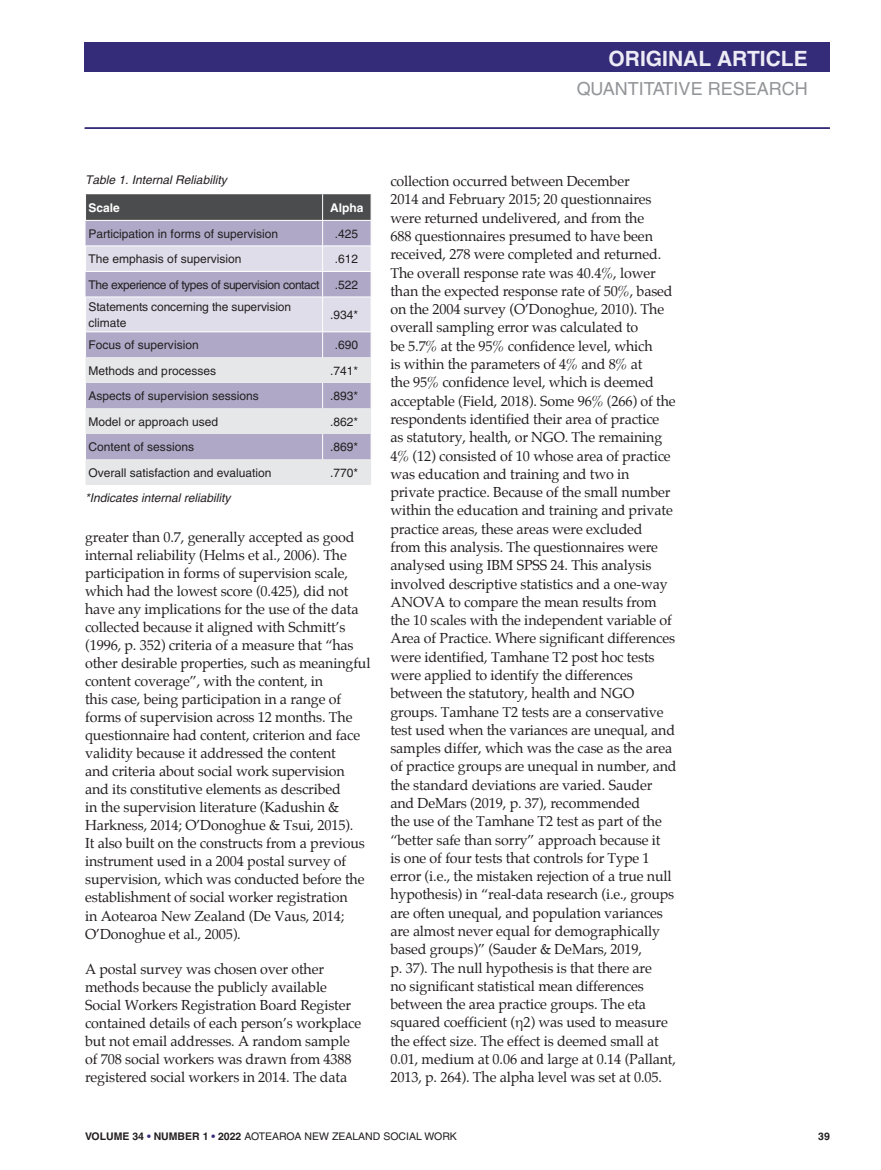
<style>
.page{position:relative;width:881px;height:1170px;background:#fff}
.page>*{position:absolute;margin:0;border:0;box-sizing:border-box;transform-origin:0 0}
.t1{font:700 21px "Helvetica";color:#edebf5}
.t2{font:18px "Helvetica";color:#939598}
.t3{font:14.25px/18.3px "Palatino";letter-spacing:-.01em;color:#231f20}
.t4{font:12px/16.5px "Helvetica";color:#231f20}
.t5{font:italic 12px "Helvetica";color:#231f20}
.t6{font:12px "Helvetica";letter-spacing:-.03em;color:#231f20}
.t7{font:700 12px "Helvetica";color:#fff}
.t8{font:10.5px "Helvetica";color:#231f20}
.t9{font:700 10.5px "Helvetica";color:#231f20}
.s1{font-weight:700}
.s2{font-weight:700;color:#352c79}
</style>
<div class="page">
<div style="left:85px;top:43px;width:744px;height:29px;background:#352c79"></div>
<hr style="left:85px;top:127px;width:744px;height:2px;background:#352c79">
<svg style="left:85px;top:194px;width:286px;height:291px;background:#c0bdcd"></svg>
<h1 class="t1" style="left:608px;top:50px;width:201px">ORIGINAL ARTICLE</h1>
<p class="t2" style="left:576px;top:82px;width:232px">QUANTITATIVE RESEARCH</p>
<p class="t5" style="left:85px;top:175px;width:143px">Table 1. Internal Reliability</p>
<p class="t7" style="left:88px;top:203px;width:33px">Scale</p>
<p class="t7" style="left:330px;top:203px;width:35px">Alpha</p>
<p class="t4" style="left:88px;top:226px;width:191px">Participation in forms of supervision</p>
<p class="t4" style="left:335px;top:226px;width:25px">.425</p>
<p class="t4" style="left:88px;top:252px;width:154px">The emphasis of supervision</p>
<p class="t4" style="left:335px;top:252px;width:25px">.612</p>
<p class="t6" style="left:88px;top:280px;width:232px">The experience of types of supervision contact</p>
<p class="t4" style="left:335px;top:277px;width:25px">.522</p>
<p class="t4" style="left:88px;top:299px;width:204px">Statements concerning the supervision climate</p>
<p class="t4" style="left:330px;top:308px;width:30px">.934*</p>
<p class="t4" style="left:88px;top:338px;width:112px">Focus of supervision</p>
<p class="t4" style="left:335px;top:338px;width:25px">.690</p>
<p class="t4" style="left:88px;top:363px;width:129px">Methods and processes</p>
<p class="t4" style="left:330px;top:363px;width:30px">.741*</p>
<p class="t4" style="left:88px;top:389px;width:172px">Aspects of supervision sessions</p>
<p class="t4" style="left:330px;top:389px;width:30px">.893*</p>
<p class="t4" style="left:88px;top:414px;width:131px">Model or approach used</p>
<p class="t4" style="left:330px;top:414px;width:30px">.862*</p>
<p class="t4" style="left:88px;top:440px;width:107px">Content of sessions</p>
<p class="t4" style="left:330px;top:440px;width:30px">.869*</p>
<p class="t4" style="left:88px;top:465px;width:184px">Overall satisfaction and evaluation</p>
<p class="t4" style="left:330px;top:465px;width:30px">.770*</p>
<p class="t5" style="left:85px;top:493px;width:147px">*Indicates internal reliability</p>
<p class="t3" style="left:85px;top:529px;width:287px">greater than 0.7, generally accepted as good internal reliability (Helms et al., 2006). The participation in forms of supervision scale, which had the lowest score (0.425), did not have any implications for the use of the data collected because it aligned with Schmitt’s (1996, p. 352) criteria of a measure that “has other desirable properties, such as meaningful content coverage”, with the content, in<br>this case, being participation in a range of forms of supervision across 12 months. The questionnaire had content, criterion and face validity because it addressed the content<br>and criteria about social work supervision and its constitutive elements as described<br>in the supervision literature (Kadushin &amp; Harkness, 2014; O’Donoghue &amp; Tsui, 2015).<br>It also built on the constructs from a previous instrument used in a 2004 postal survey of supervision, which was conducted before the establishment of social worker registration<br>in Aotearoa New Zealand (De Vaus, 2014; O’Donoghue et al., 2005).</p>
<p class="t3" style="left:85px;top:960px;width:277px">A postal survey was chosen over other methods because the publicly available Social Workers Registration Board Register contained details of each person’s workplace but not email addresses. A random sample of 708 social workers was drawn from 4388 registered social workers in 2014. The data</p>
<p class="t3" style="left:390px;top:173px;width:288px">collection occurred between December<br>2014 and February 2015; 20 questionnaires were returned undelivered, and from the<br>688 questionnaires presumed to have been received, 278 were completed and returned.<br>The overall response rate was 40.4%, lower than the expected response rate of 50%, based on the 2004 survey (O’Donoghue, 2010). The overall sampling error was calculated to<br>be 5.7% at the 95% confidence level, which<br>is within the parameters of 4% and 8% at<br>the 95% confidence level, which is deemed acceptable (Field, 2018). Some 96% (266) of the respondents identified their area of practice<br>as statutory, health, or NGO. The remaining 4% (12) consisted of 10 whose area of practice was education and training and two in private practice. Because of the small number within the education and training and private practice areas, these areas were excluded<br>from this analysis. The questionnaires were analysed using IBM SPSS 24. This analysis involved descriptive statistics and a one-way ANOVA to compare the mean results from the 10 scales with the independent variable of Area of Practice. Where significant differences were identified, Tamhane T2 post hoc tests were applied to identify the differences between the statutory, health and NGO groups. Tamhane T2 tests are a conservative test used when the variances are unequal, and samples differ, which was the case as the area of practice groups are unequal in number, and the standard deviations are varied. Sauder and DeMars (2019, p. 37), recommended<br>the use of the Tamhane T2 test as part of the “better safe than sorry” approach because it<br>is one of four tests that controls for Type 1 error (i.e., the mistaken rejection of a true null hypothesis) in “real-data research (i.e., groups are often unequal, and population variances are almost never equal for demographically based groups)” (Sauder &amp; DeMars, 2019,<br>p. 37). The null hypothesis is that there are<br>no significant statistical mean differences between the area practice groups. The eta squared coefficient (η2) was used to measure the effect size. The effect is deemed small at 0.01, medium at 0.06 and large at 0.14 (Pallant, 2013, p. 264). The alpha level was set at 0.05.</p>
<p class="t8" style="left:85px;top:1132px;width:373px"><span class="s1">VOLUME 34</span> <span class="s2">•</span> <span class="s1">NUMBER 1</span> <span class="s2">•</span> <span class="s1">2022</span> AOTEAROA NEW ZEALAND SOCIAL WORK</p>
<p class="t9" style="left:817px;top:1132px;width:13px">39</p>
</div>
